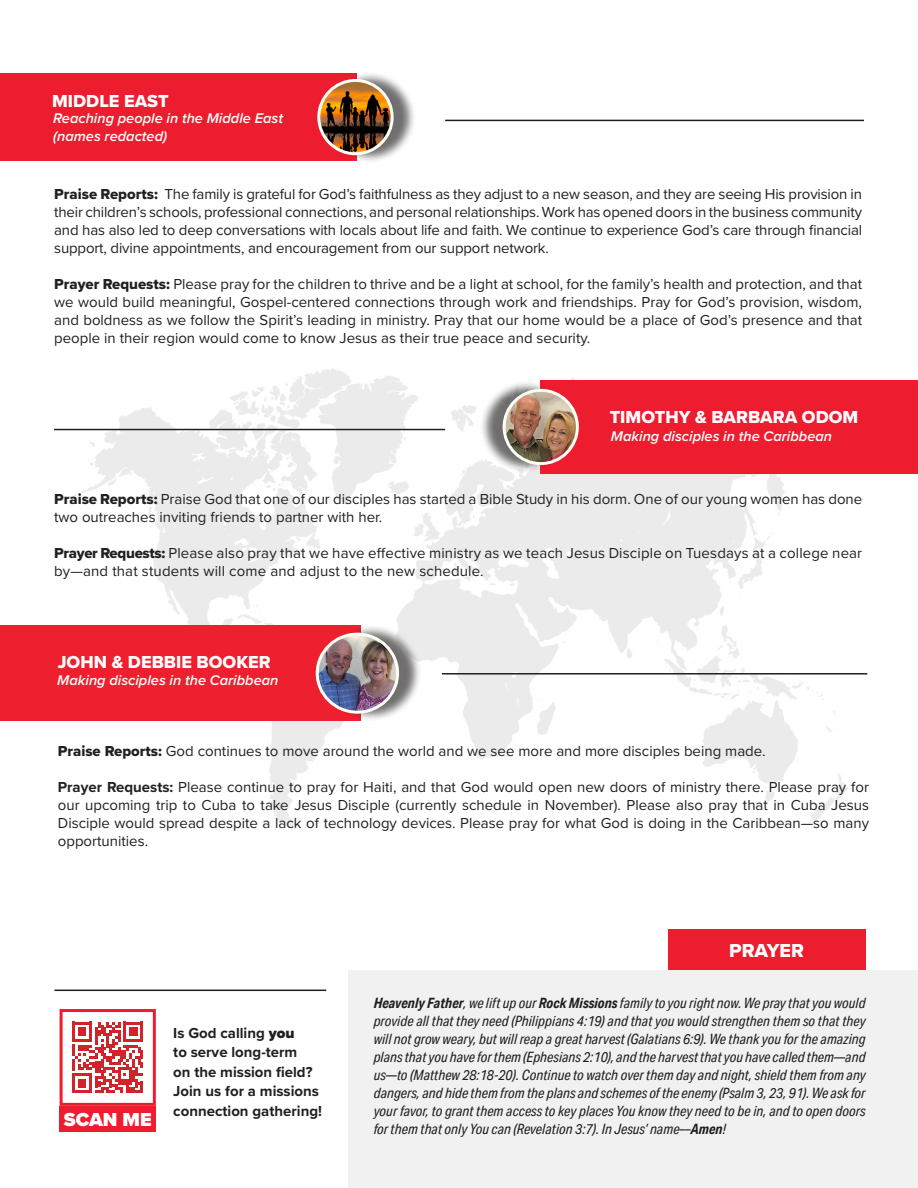
<style>
.page{position:relative;width:918px;height:1188px;background:#fff}
.page>*{position:absolute;margin:0;border:0;box-sizing:border-box;transform-origin:0 0}
.t1{font:19.5px "Proxima Nova Extrabld";color:#fff}
.t2{font:900 19.5px "Proxima Nova";color:#fff}
.t3{font:18px "Proxima Nova Extrabld";color:#fff}
.t4{font:15px/18px "Proxima Nova";color:#231f20;text-align:justify}
.t5{font:700 15px/19.5px "Proxima Nova";color:#231f20}
.t6{font:italic 600 14.55px "Proxima Nova";color:#fff}
.t7{font:italic 14.25px/18px "Aktiv Grotesk Cd";color:#231f20;text-align:justify}
.s1{font-family:"Proxima Nova Extrabld"}
.s2{font-weight:700}
.s3{font-weight:900}
</style>
<div class="page">
<img style="left:54px;top:369px;width:814px;height:623px">
<div style="left:348px;top:970px;width:570px;height:218px;background:#f2f1f1"></div>
<div style="left:668px;top:930px;width:197px;height:40px;background:#ed1d2f"></div>
<hr style="left:54px;top:990px;width:272px;height:1px;background:#231f20">
<div style="left:60px;top:1106px;width:96px;height:26px;background:#ed1d2f"></div>
<svg style="left:72px;top:1022px;width:71px;height:71px"></svg>
<div style="left:60px;top:1009px;width:96px;height:97px;border:3px solid #ed1d2f"></div>
<div style="left:0;top:625px;width:360px;height:96px;background:#ee1f2f"></div>
<hr style="left:442px;top:673px;width:425px;height:2px;background:#231f20">
<div style="left:323px;top:625px;width:99px;height:97px;background:#231f20;opacity:.65"></div>
<img style="left:317px;top:634px;width:81px;height:78px">
<div style="left:316px;top:633px;width:83px;height:81px;border:3px solid #fcfff5;border-radius:50%"></div>
<div style="left:541px;top:380px;width:377px;height:94px;background:#ed1d2f"></div>
<div style="left:480px;top:381px;width:92px;height:92px;background:#231f20;opacity:.65"></div>
<img style="left:504px;top:390px;width:73px;height:74px;border-radius:37px">
<div style="left:503px;top:389px;width:76px;height:76px;border:3px solid #fcfff5;border-radius:50%"></div>
<hr style="left:54px;top:429px;width:391px;height:1px;background:#231f20">
<div style="left:0;top:73px;width:357px;height:88px;background:#ed1d2f"></div>
<div style="left:324px;top:71px;width:92px;height:92px;background:#231f20;opacity:.65"></div>
<img style="left:319px;top:80px;width:73px;height:74px;border-radius:37px">
<div style="left:317px;top:79px;width:77px;height:76px;border:3px solid #fcfff5;border-radius:50%"></div>
<hr style="left:445px;top:120px;width:419px;height:1px;background:#231f20">
<p class="t3" style="left:52px;top:88px;width:118px">MIDDLE EAST</p>
<p class="t6" style="left:53px;top:108px;width:231px">Reaching people in the Middle East</p>
<p class="t6" style="left:53px;top:125px;width:116px">(names redacted)</p>
<p class="t4" style="left:54px;top:184px;width:809px"><span class="s1">Praise Reports:</span> The family is grateful for God’s faithfulness as they adjust to a new season, and they are seeing His provision in their children’s schools, professional connections, and personal relationships. Work has opened doors in the business community and has also led to deep conversations with locals about life and faith. We continue to experience God’s care through financial support, divine appointments, and encouragement from our support network.</p>
<p class="t4" style="left:54px;top:274px;width:809px"><span class="s1">Prayer Requests:</span> Please pray for the children to thrive and be a light at school, for the family’s health and protection, and that we would build meaningful, Gospel-centered connections through work and friendships. Pray for God’s provision, wisdom, and boldness as we follow the Spirit’s leading in ministry. Pray that our home would be a place of God’s presence and that people in their region would come to know Jesus as their true peace and security.</p>
<p class="t3" style="left:610px;top:404px;width:250px">TIMOTHY &amp; BARBARA ODOM</p>
<p class="t6" style="left:611px;top:426px;width:223px">Making disciples in the Caribbean</p>
<p class="t4" style="left:54px;top:489px;width:810px"><span class="s1">Praise Reports:</span> Praise God that one of our disciples has started a Bible Study in his dorm. One of our young women has done two outreaches inviting friends to partner with her.</p>
<p class="t4" style="left:54px;top:543px;width:810px"><span class="s1">Prayer Requests:</span> Please also pray that we have effective ministry as we teach Jesus Disciple on Tuesdays at a college near by—and that students will come and adjust to the new schedule.</p>
<p class="t3" style="left:58px;top:648px;width:214px">JOHN &amp; DEBBIE BOOKER</p>
<p class="t6" style="left:57px;top:669px;width:223px">Making disciples in the Caribbean</p>
<p class="t4" style="left:58px;top:742px;width:709px"><span class="s1">Praise Reports:</span> God continues to move around the world and we see more and more disciples being made.</p>
<p class="t4" style="left:58px;top:778px;width:813px"><span class="s2">Prayer Requests:</span> Please continue to pray for Haiti, and that God would open new doors of ministry there. Please pray for our upcoming trip to Cuba to take Jesus Disciple (currently schedule in November). Please also pray that in Cuba Jesus Disciple would spread despite a lack of technology devices. Please pray for what God is doing in the Caribbean—so many opportunities.</p>
<p class="t2" style="left:64px;top:1105px;width:89px">SCAN ME</p>
<p class="t5" style="left:173px;top:1023px;width:150px">Is God calling <span class="s3">you<br></span>to serve long-term<br>on the mission field?<br>Join us for a missions connection gathering!</p>
<p class="t1" style="left:729px;top:936px;width:76px">PRAYER</p>
<p class="t7" style="left:374px;top:994px;width:494px"><span class="s2">Heavenly Father</span>, we lift up our <span class="s2">Rock Missions</span> family to you right now. We pray that you would provide all that they need (Philippians 4:19) and that you would strengthen them so that they will not grow weary, but will reap a great harvest (Galatians 6:9). We thank you for the amazing plans that you have for them (Ephesians 2:10), and the harvest that you have called them—and us—to (Matthew 28:18-20). Continue to watch over them day and night, shield them from any dangers, and hide them from the plans and schemes of the enemy (Psalm 3, 23, 91). We ask for your favor, to grant them access to key places You know they need to be in, and to open doors for them that only You can (Revelation 3:7). In Jesus’ name––<span class="s2">Amen</span>!</p>
</div>
